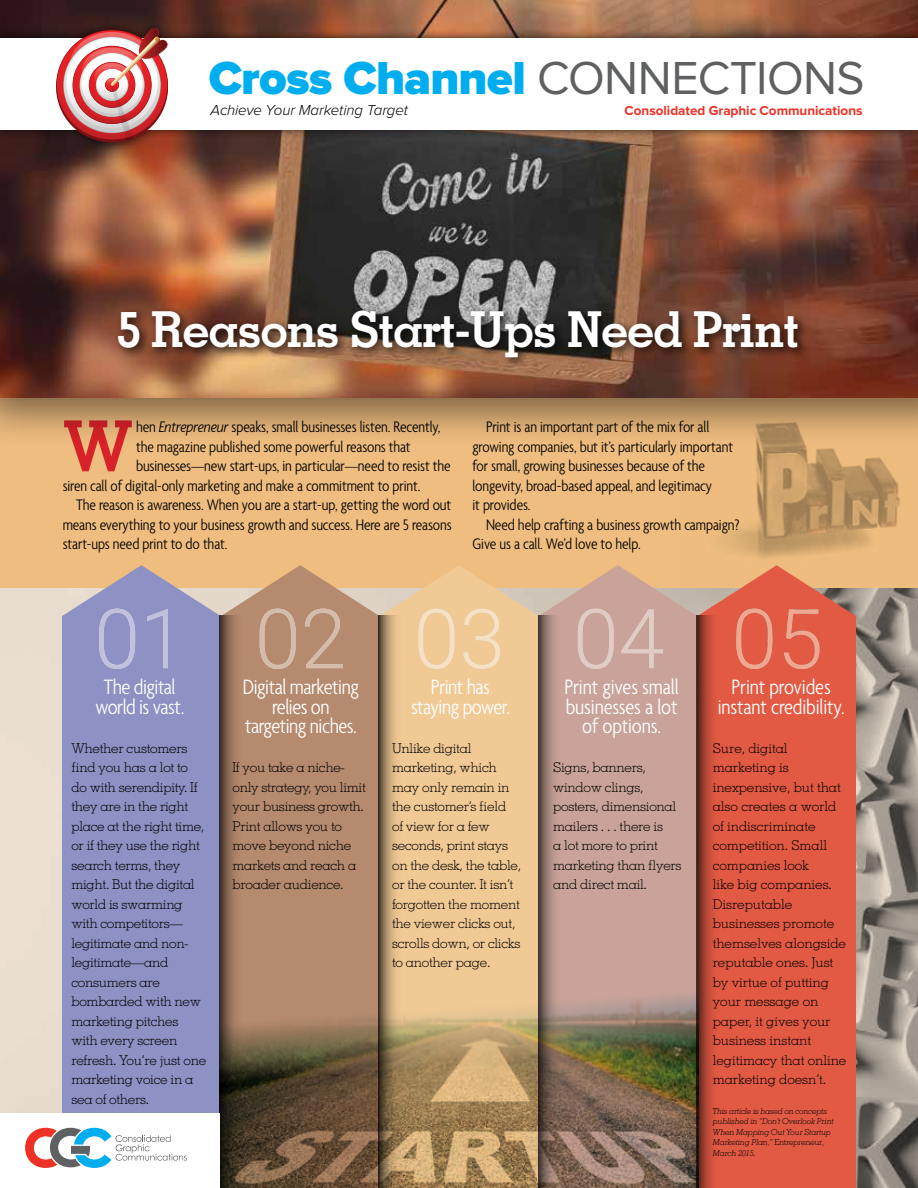
<style>
.page{position:relative;width:918px;height:1188px;background:#fff}
.page>*{position:absolute;margin:0;border:0;box-sizing:border-box;transform-origin:0 0}
.t1{font:700 70.5px "Memphis";color:#d82128}
.t2{font:700 49.5px "Memphis";letter-spacing:-.03em;color:#fff}
.t3{font:900 48px "Proxima Nova";letter-spacing:-.02em;color:#00aeef}
.t4{font:300 condensed 22.5px/19.5px "Agenda";letter-spacing:-.02em;color:#fff;text-align:center}
.t5{font:300 condensed 16.5px/19.5px "Agenda";letter-spacing:-.005em;color:#000}
.t6{font:italic 300 15px "Proxima Nova";letter-spacing:-.01em;color:#000}
.t7{font:300 13.5px/19.5px "Memphis";letter-spacing:-.02em;color:#000}
.t8{font:700 13.5px "Proxima Nova";color:#ee3124}
.t9{font:italic 300 8.25px/10.5px "Memphis";letter-spacing:-.03em;color:#000}
.s1{font-weight:400;color:#5f6062}
.s2{font-style:italic}
.s3{font-style:normal}
</style>
<div class="page">
<div style="left:0;top:389px;width:918px;height:232px;background:#efbd80"></div>
<img style="left:724px;top:448px;width:194px;height:141px">
<img style="left:0;top:589px;width:918px;height:599px">
<div style="left:62px;top:565px;width:159px;height:549px;background:#8d91c3"></div>
<svg style="left:221px;top:565px;width:159px;height:419px;background:#b88d70"></svg>
<svg style="left:380px;top:566px;width:158px;height:418px;background:#f0c894"></svg>
<svg style="left:538px;top:565px;width:159px;height:419px;background:#caa498"></svg>
<div style="left:697px;top:565px;width:159px;height:623px;background:#e25a44"></div>
<svg style="left:99px;top:609px;width:36px;height:60px;background:#9ea1cb"></svg>
<svg style="left:147px;top:609px;width:21px;height:59px"></svg>
<svg style="left:260px;top:609px;width:36px;height:60px;background:#bf9a82"></svg>
<svg style="left:305px;top:609px;width:38px;height:59px;background:#bd977e"></svg>
<svg style="left:418px;top:609px;width:37px;height:60px;background:#f2d0a4"></svg>
<svg style="left:463px;top:609px;width:37px;height:60px;background:#f2cfa3"></svg>
<svg style="left:578px;top:609px;width:36px;height:60px;background:#d0b0a7"></svg>
<svg style="left:621px;top:609px;width:42px;height:59px;background:#ceada4"></svg>
<svg style="left:736px;top:609px;width:36px;height:60px;background:#e4735c"></svg>
<svg style="left:784px;top:609px;width:36px;height:60px;background:#e4725b"></svg>
<div style="left:0;top:0;width:918px;height:448px;background:#000;opacity:.5"></div>
<img style="left:0;top:0;width:918px;height:398px">
<div style="left:113px;top:306px;width:696px;height:63px;background:#000;opacity:.8"></div>
<svg style="left:379px;top:615px;width:26px;height:369px;background:#bd9d75"></svg>
<svg style="left:219px;top:616px;width:27px;height:368px;background:#8e6d58"></svg>
<svg style="left:538px;top:616px;width:26px;height:368px;background:#9c7f78"></svg>
<svg style="left:697px;top:616px;width:26px;height:572px;background:#b64836"></svg>
<img style="left:219px;top:984px;width:479px;height:204px">
<div style="left:0;top:1114px;width:219px;height:74px;background:#fff"></div>
<svg style="left:25px;top:1128px;width:162px;height:40px"></svg>
<div style="left:0;top:19px;width:918px;height:133px;background:#000;opacity:.75"></div>
<div style="left:0;top:39px;width:918px;height:91px;background:#fff"></div>
<svg style="left:56px;top:28px;width:112px;height:114px"></svg>
<h3 class="t3" style="left:209px;top:50px;width:657px">Cross Channel <span class="s1">CONNECTIONS</span></h3>
<p class="t6" style="left:211px;top:103px;width:199px">Achieve Your Marketing Target</p>
<p class="t8" style="left:625px;top:103px;width:240px">Consolidated Graphic Communications</p>
<h2 class="t2" style="left:117px;top:298px;width:684px">5 Reasons Start-Ups Need Print</h2>
<h1 class="t1" style="left:63px;top:402px;width:72px">W</h1>
<p class="t5" style="left:136px;top:417px;width:306px">hen <span class="s2">Entrepreneur</span> speaks, small businesses listen. Recently,</p>
<p class="t5" style="left:136px;top:437px;width:276px">the magazine published some powerful reasons that</p>
<p class="t5" style="left:136px;top:456px;width:316px">businesses—new start-ups, in particular—need to resist the</p>
<p class="t5" style="left:63px;top:476px;width:359px">siren call of digital-only marketing and make a commitment to print.</p>
<p class="t5" style="left:76px;top:495px;width:377px">The reason is awareness. When you are a start-up, getting the word out</p>
<p class="t5" style="left:63px;top:515px;width:390px">means everything to your business growth and success. Here are 5 reasons</p>
<p class="t5" style="left:63px;top:534px;width:166px">start-ups need print to do that.</p>
<p class="t5" style="left:473px;top:417px;width:262px;text-indent:13px">Print is an important part of the mix for all growing companies, but it’s particularly important for small, growing businesses because of the longevity, broad-based appeal, and legitimacy<br>it provides.</p>
<p class="t5" style="left:473px;top:515px;width:269px;text-indent:13px">Need help crafting a business growth campaign?<br>Give us a call. We’d love to help.</p>
<h3 class="t4" style="left:95px;top:677px;width:90px">The digital world is vast.</h3>
<p class="t7" style="left:71px;top:738px;width:136px">Whether customers find you has a lot to do with serendipity. If they are in the right place at the right time, or if they use the right search terms, they might. But the digital world is swarming with competitors— legitimate and non&shy;legitimate—and consumers are bombarded with new marketing pitches with every screen refresh. You’re just one marketing voice in a sea of others.</p>
<h3 class="t4" style="left:243px;top:677px;width:117px">Digital marketing relies on targeting niches.</h3>
<p class="t7" style="left:232px;top:758px;width:135px">If you take a niche&shy;only strategy, you limit your business growth.<br>Print allows you to move beyond niche markets and reach a broader audience.</p>
<h3 class="t4" style="left:411px;top:677px;width:101px">Print has staying power.</h3>
<p class="t7" style="left:392px;top:738px;width:131px">Unlike digital marketing, which may only remain in the customer’s field<br>of view for a few seconds, print stays on the desk, the table, or the counter. It isn’t forgotten the moment the viewer clicks out, scrolls down, or clicks to another page.</p>
<h3 class="t4" style="left:565px;top:677px;width:116px">Print gives small businesses a lot of options.</h3>
<p class="t7" style="left:553px;top:758px;width:130px">Signs, banners, window clings, posters, dimensional mailers . . . there is<br>a lot more to print marketing than flyers and direct mail.</p>
<h3 class="t4" style="left:718px;top:677px;width:128px">Print provides instant credibility.</h3>
<p class="t7" style="left:713px;top:738px;width:135px">Sure, digital marketing is inexpensive, but that also creates a world of indiscriminate competition. Small companies look<br>like big companies.<br>Disreputable businesses promote themselves alongside reputable ones. Just by virtue of putting your message on paper, it gives your business instant legitimacy that online marketing doesn’t.</p>
<p class="t9" style="left:713px;top:1105px;width:122px">This article is based on concepts published in “Don’t Overlook Print<br>When Mapping Out Your Startup<br>Marketing Plan,” <span class="s3">Entrepreneur</span>,<br>March 2015.</p>
</div>
